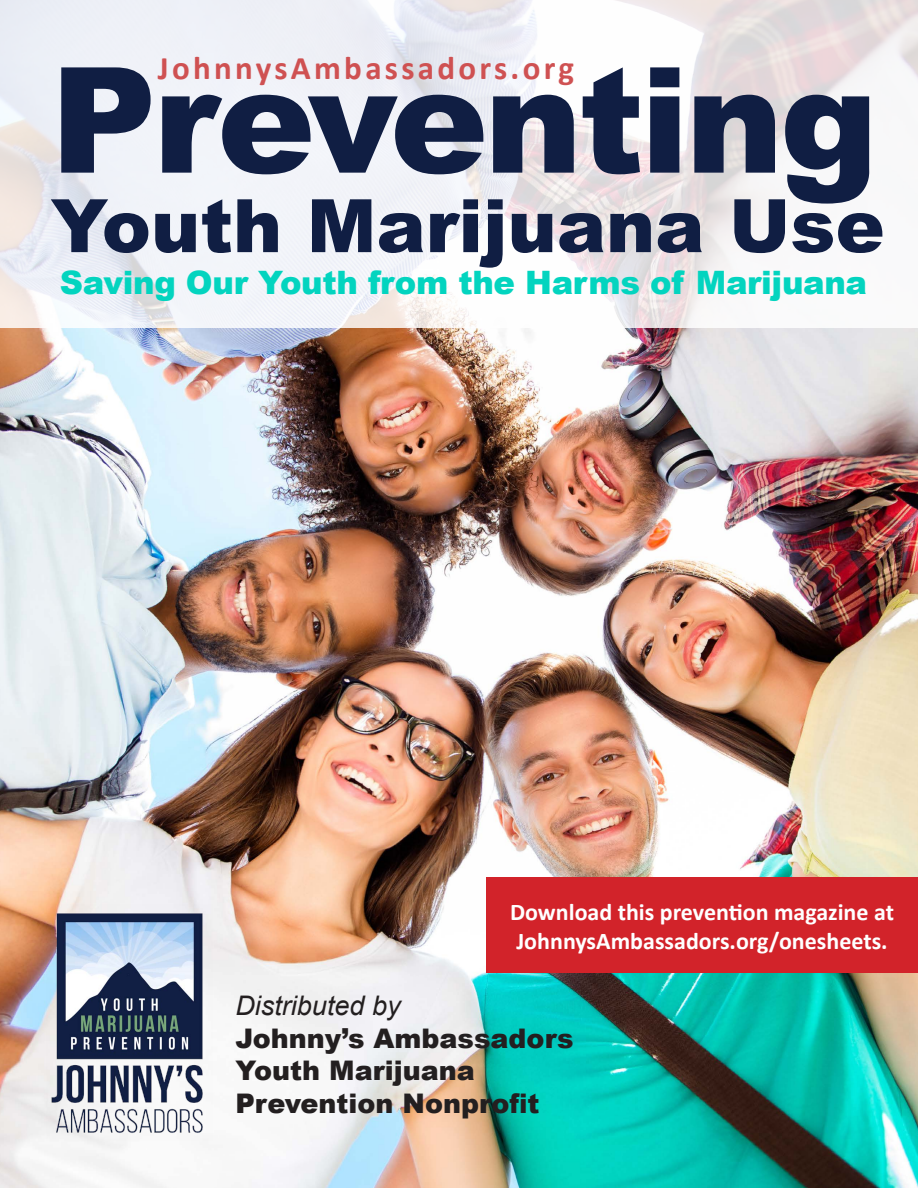
<style>
.page{position:relative;width:918px;height:1188px;background:#fff}
.page>*{position:absolute;margin:0;border:0;box-sizing:border-box;transform-origin:0 0}
.t1{font:900 147px "Arial";letter-spacing:-.025em;color:#101e43}
.t2{font:900 73.8px "Arial";color:#101e43}
.t3{font:700 33px "Calibri";letter-spacing:.1em;color:#cf5152}
.t4{font:900 32.25px "Arial";letter-spacing:-.01em;color:#03d4bf}
.t5{font:900 27px/32.4px "Arial";color:#231f20}
.t6{font:italic 27px "Arial";color:#231f20}
.t7{font:700 24px/28.8px "Calibri";color:#fff}
</style>
<div class="page">
<img style="left:0;top:328px;width:918px;height:860px">
<img style="left:47px;top:905px;width:166px;height:235px">
<svg style="left:0;top:0;width:918px;height:328px;fill:#f1f2f8"></svg>
<div style="left:486px;top:878px;width:432px;height:95px;background:#d2232a"></div>
<h3 class="t3" style="left:158px;top:47px;width:418px">JohnnysAmbassadors.org</h3>
<h1 class="t1" style="left:51px;top:13px;width:829px">Preventing</h1>
<h2 class="t2" style="left:51px;top:172px;width:836px">Youth Marijuana Use</h2>
<h3 class="t4" style="left:60px;top:259px;width:809px">Saving Our Youth from the Harms of Marijuana</h3>
<p class="t7" style="left:510px;top:896px;width:385px">Download this prevention magazine at<br>JohnnysAmbassadors.org/onesheets.</p>
<p class="t6" style="left:236px;top:988px;width:167px">Distributed by</p>
<p class="t5" style="left:236px;top:1021px;width:340px">Johnny’s Ambassadors<br>Youth Marijuana<br>Prevention Nonprofit</p>
</div>
